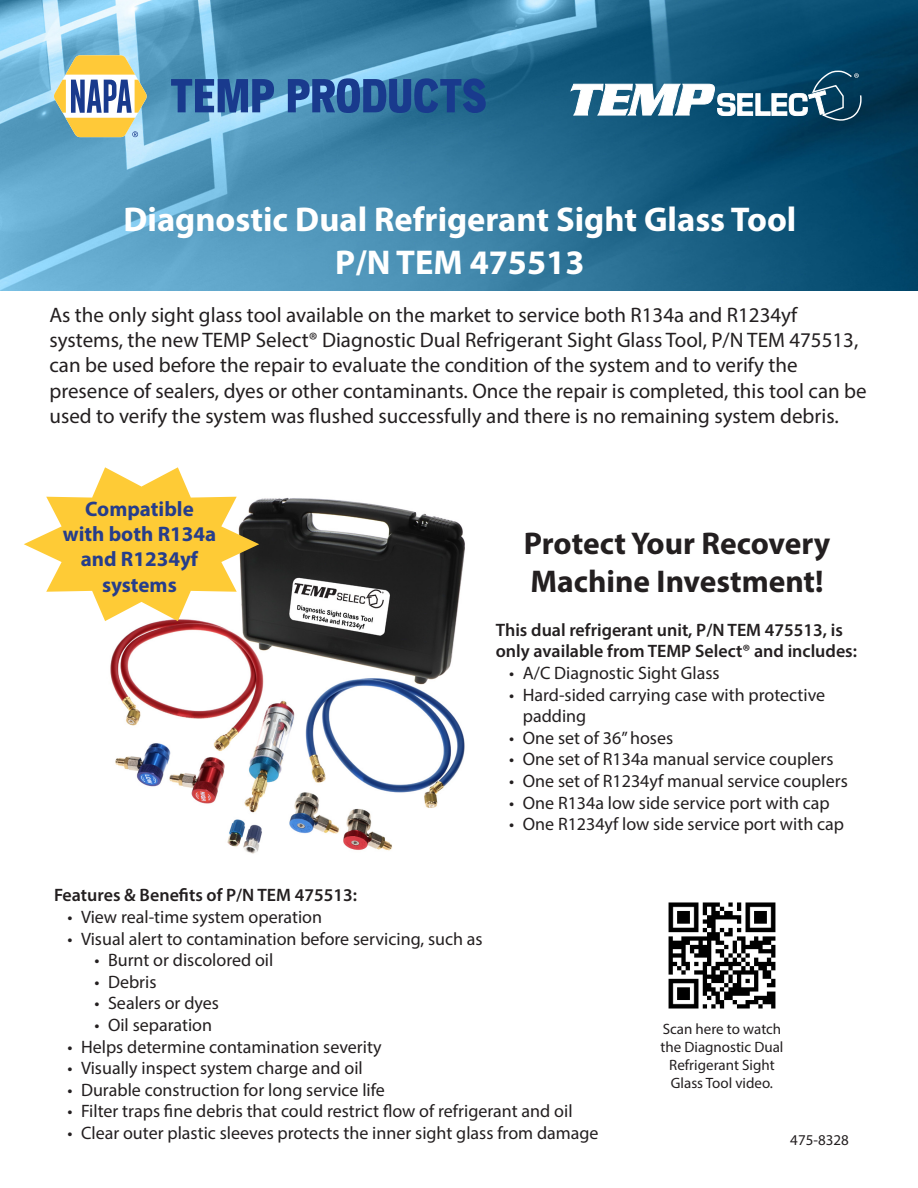
<style>
.page{position:relative;width:918px;height:1188px;background:#fff}
.page>*{position:absolute;margin:0;border:0;box-sizing:border-box;transform-origin:0 0}
.t1{font:700 34.5px "Myriad Pro";color:#fff}
.t2{font:700 31.5px/37.8px "Myriad Pro";color:#231f20}
.t3{font:21px/25.2px "Myriad Pro";color:#231f20}
.t4{font:700 21px/25.2px "Myriad Pro";color:#263d8b;text-align:center}
.t5{font:18px/21.6px "Myriad Pro";color:#231f20}
.t6{font:600 18px/21.6px "Myriad Pro";color:#231f20}
.t7{font:15px/18px "Myriad Pro";color:#231f20;text-align:center}
</style>
<div class="page">
<img style="left:0;top:0;width:918px;height:291px">
<svg style="left:54px;top:55px;width:93px;height:82px"></svg>
<svg style="left:171px;top:79px;width:103px;height:33px;background:#3966a6"></svg>
<svg style="left:288px;top:78px;width:198px;height:35px;background:#2a5a9a"></svg>
<img style="left:110px;top:497px;width:355px;height:357px">
<img style="left:668px;top:902px;width:108px;height:107px">
<svg style="left:571px;top:70px;width:291px;height:51px"></svg>
<svg style="left:24px;top:467px;width:235px;height:154px"></svg>
<p class="t1" style="left:123px;top:197px;width:675px">Diagnostic Dual Refrigerant Sight Glass Tool</p>
<p class="t1" style="left:335px;top:240px;width:251px">P/N TEM 475513</p>
<p class="t3" style="left:50px;top:302px;width:819px">As the only sight glass tool available on the market to service both R134a and R1234yf systems, the new TEMP Select® Diagnostic Dual Refrigerant Sight Glass Tool, P/N TEM 475513, can be used before the repair to evaluate the condition of the system and to verify the presence of sealers, dyes or other contaminants. Once the repair is completed, this tool can be used to verify the system was flushed successfully and there is no remaining system debris.</p>
<p class="t4" style="left:63px;top:496px;width:155px">Compatible with both R134a and R1234yf systems</p>
<p class="t2" style="left:524px;top:523px;width:308px">Protect Your Recovery<br>Machine Investment!</p>
<p class="t6" style="left:496px;top:619px;width:363px">This dual refrigerant unit, P/N TEM 475513, is only available from TEMP Select® and includes:</p>
<p class="t5" style="left:509px;top:662px;width:212px">• A/C Diagnostic Sight Glass</p>
<p class="t5" style="left:523px;top:684px;width:304px;text-indent:-14px">• Hard-sided carrying case with protective padding</p>
<p class="t5" style="left:509px;top:727px;width:165px">• One set of 36” hoses</p>
<p class="t5" style="left:509px;top:748px;width:326px">• One set of R134a manual service couplers</p>
<p class="t5" style="left:509px;top:770px;width:340px">• One set of R1234yf manual service couplers</p>
<p class="t5" style="left:509px;top:792px;width:322px">• One R134a low side service port with cap</p>
<p class="t5" style="left:509px;top:813px;width:336px">• One R1234yf low side service port with cap</p>
<p class="t6" style="left:54px;top:884px;width:304px">Features &amp; Benefits of P/N TEM 475513:</p>
<p class="t5" style="left:68px;top:906px;width:256px">• View real-time system operation</p>
<p class="t5" style="left:68px;top:927px;width:417px">• Visual alert to contamination before servicing, such as</p>
<p class="t5" style="left:94px;top:949px;width:180px">• Burnt or discolored oil</p>
<p class="t5" style="left:94px;top:971px;width:64px">• Debris</p>
<p class="t5" style="left:94px;top:992px;width:126px">• Sealers or dyes</p>
<p class="t5" style="left:94px;top:1014px;width:119px">• Oil separation</p>
<p class="t5" style="left:68px;top:1035px;width:316px">• Helps determine contamination severity</p>
<p class="t5" style="left:68px;top:1057px;width:297px">• Visually inspect system charge and oil</p>
<p class="t5" style="left:68px;top:1079px;width:319px">• Durable construction for long service life</p>
<p class="t5" style="left:68px;top:1100px;width:507px">• Filter traps fine debris that could restrict flow of refrigerant and oil</p>
<p class="t5" style="left:68px;top:1122px;width:533px">• Clear outer plastic sleeves protects the inner sight glass from damage</p>
<p class="t7" style="left:661px;top:1020px;width:124px">Scan here to watch the Diagnostic Dual<br>Refrigerant Sight<br>Glass Tool video.</p>
<p class="t7" style="left:790px;top:1131px;width:60px">475-8328</p>
</div>
